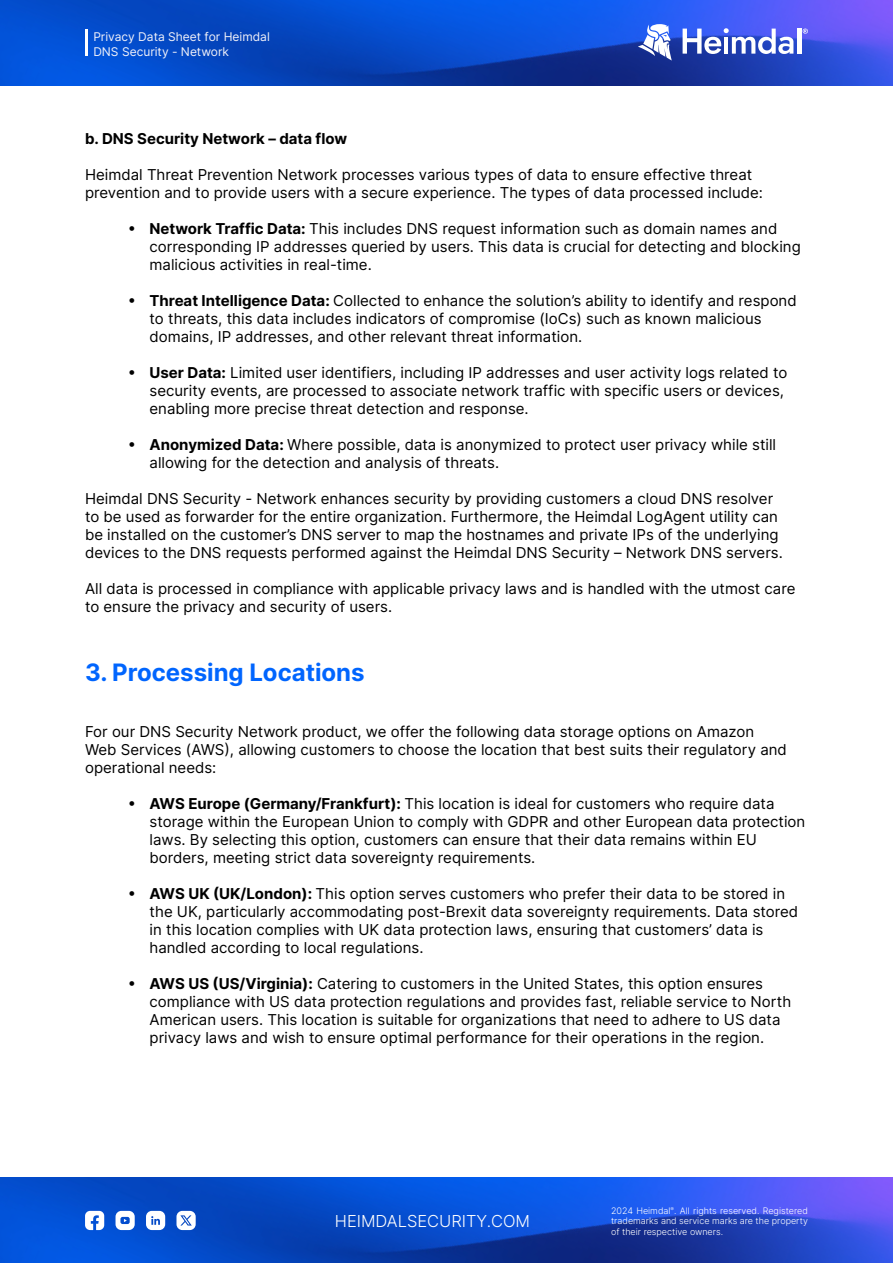
<style>
.page{position:relative;width:893px;height:1263px;background:#fff}
.page>*{position:absolute;margin:0;border:0;box-sizing:border-box;transform-origin:0 0}
.t1{font:700 24px "Inter";color:#0065fe}
.t2{font:300 16.5px "Inter";color:#fff}
.t3{font:15px/18px "Inter";color:#000}
.t4{font:700 15px "Inter";color:#000}
.t5{font:12px/14.4px "Inter";color:#f1f1f9}
.t6{font:300 9px/10.8px "Inter";color:#fff;text-align:justify}
.s1{font-weight:700}
</style>
<div class="page">
<img style="left:0;top:0;width:893px;height:85px">
<img style="left:0;top:1178px;width:893px;height:85px">
<svg style="left:85px;top:1211px;width:19px;height:19px"></svg>
<svg style="left:116px;top:1211px;width:19px;height:19px"></svg>
<svg style="left:146px;top:1211px;width:19px;height:19px"></svg>
<svg style="left:176px;top:1211px;width:20px;height:19px"></svg>
<svg style="left:638px;top:24px;width:34px;height:37px"></svg>
<hr style="left:797px;top:29px;width:4px;height:25px;background:#fff">
<svg style="left:683px;top:28px;width:110px;height:26px"></svg>
<svg style="left:803px;top:29px;width:5px;height:5px"></svg>
<hr style="left:85px;top:30px;width:3px;height:26px;background:#fff">
<p class="t5" style="left:93px;top:29px;width:178px">Privacy Data Sheet for Heimdal<br>DNS Security - Network</p>
<p class="t4" style="left:85px;top:128px;width:264px">b. DNS Security Network – data flow</p>
<p class="t3" style="left:85px;top:165px;width:680px">Heimdal Threat Prevention Network processes various types of data to ensure effective threat prevention and to provide users with a secure experience. The types of data processed include:</p>
<p class="t3" style="left:150px;top:219px;width:653px;text-indent:-21px"><span class="s1">• Network Traffic Data:</span> This includes DNS request information such as domain names and corresponding IP addresses queried by users. This data is crucial for detecting and blocking malicious activities in real-time.</p>
<p class="t3" style="left:150px;top:291px;width:649px;text-indent:-21px"><span class="s1">• Threat Intelligence Data:</span> Collected to enhance the solution’s ability to identify and respond to threats, this data includes indicators of compromise (IoCs) such as known malicious domains, IP addresses, and other relevant threat information.</p>
<p class="t3" style="left:150px;top:363px;width:639px;text-indent:-21px"><span class="s1">• User Data:</span> Limited user identifiers, including IP addresses and user activity logs related to security events, are processed to associate network traffic with specific users or devices, enabling more precise threat detection and response.</p>
<p class="t3" style="left:150px;top:435px;width:628px;text-indent:-21px"><span class="s1">• Anonymized Data:</span> Where possible, data is anonymized to protect user privacy while still allowing for the detection and analysis of threats.</p>
<p class="t3" style="left:85px;top:489px;width:699px">Heimdal DNS Security - Network enhances security by providing customers a cloud DNS resolver to be used as forwarder for the entire organization. Furthermore, the Heimdal LogAgent utility can be installed on the customer’s DNS server to map the hostnames and private IPs of the underlying devices to the DNS requests performed against the Heimdal DNS Security – Network DNS servers.</p>
<p class="t3" style="left:85px;top:579px;width:712px">All data is processed in compliance with applicable privacy laws and is handled with the utmost care to ensure the privacy and security of users.</p>
<h1 class="t1" style="left:85px;top:655px;width:281px">3. Processing Locations</h1>
<p class="t3" style="left:85px;top:722px;width:703px">For our DNS Security Network product, we offer the following data storage options on Amazon<br>Web Services (AWS), allowing customers to choose the location that best suits their regulatory and operational needs:</p>
<p class="t3" style="left:150px;top:794px;width:657px;text-indent:-21px"><span class="s1">• AWS Europe (Germany/Frankfurt):</span> This location is ideal for customers who require data storage within the European Union to comply with GDPR and other European data protection laws. By selecting this option, customers can ensure that their data remains within EU borders, meeting strict data sovereignty requirements.</p>
<p class="t3" style="left:150px;top:884px;width:650px;text-indent:-21px"><span class="s1">• AWS UK (UK/London):</span> This option serves customers who prefer their data to be stored in the UK, particularly accommodating post-Brexit data sovereignty requirements. Data stored in this location complies with UK data protection laws, ensuring that customers’ data is handled according to local regulations.</p>
<p class="t3" style="left:150px;top:974px;width:643px;text-indent:-21px"><span class="s1">• AWS US (US/Virginia):</span> Catering to customers in the United States, this option ensures compliance with US data protection regulations and provides fast, reliable service to North American users. This location is suitable for organizations that need to adhere to US data privacy laws and wish to ensure optimal performance for their operations in the region.</p>
<p class="t2" style="left:335px;top:1209px;width:197px">HEIMDALSECURITY.COM</p>
<p class="t6" style="left:611px;top:1205px;width:198px">2024 Heimdal<sup>®</sup>. All rights reserved. Registered trademarks and service marks are the property of their respective owners.</p>
</div>
